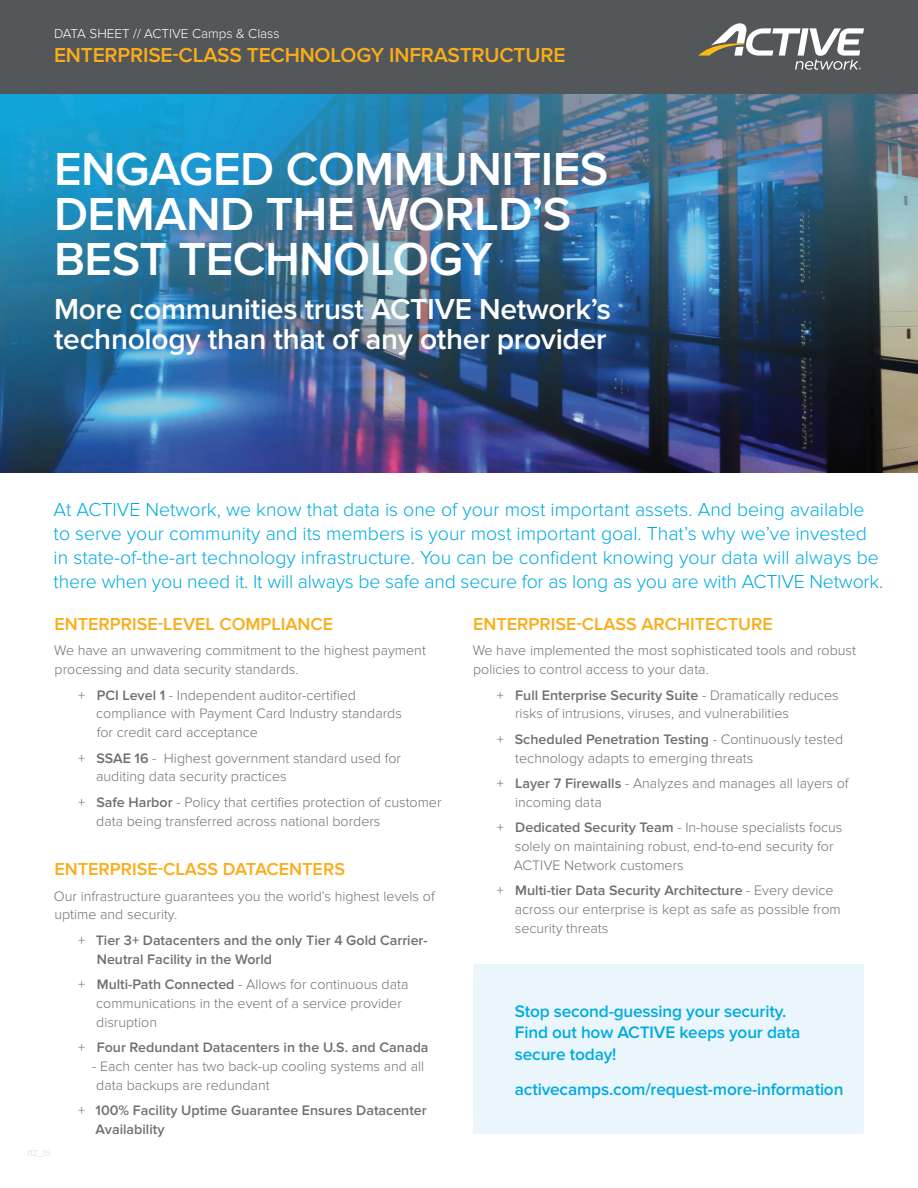
<style>
.page{position:relative;width:918px;height:1188px;background:#fff}
.page>*{position:absolute;margin:0;border:0;box-sizing:border-box;transform-origin:0 0}
.t1{font:600 48px "Proxima Nova";color:#fff}
.t2{font:600 30px/30px "Proxima Nova";letter-spacing:-.01em;color:#fff}
.t3{font:600 21px "Proxima Nova";letter-spacing:-.01em;color:#faad19}
.t4{font:300 19.5px/24px "Proxima Nova";color:#00abe1}
.t5{font:600 18px "Proxima Nova";color:#faad19}
.t6{font:600 17.25px/21.8px "Proxima Nova";letter-spacing:-.01em;color:#00abe1}
.t7{font:300 14.25px/18.8px "Proxima Nova";color:#6f7073}
.t8{font:600 14.25px/18.8px "Proxima Nova";color:#6f7073}
.t9{font:300 13.5px "Proxima Nova";color:#fff}
.t10{font:300 9px "Proxima Nova";color:#d7d8da}
.s1{font-weight:600}
.s2{font-weight:300}
</style>
<div class="page">
<div style="left:0;top:0;width:918px;height:94px;background:#545759"></div>
<svg style="left:698px;top:23px;width:166px;height:47px"></svg>
<img style="left:0;top:94px;width:918px;height:378px">
<div style="left:473px;top:964px;width:390px;height:170px;background:#eaf6fc"></div>
<p class="t9" style="left:54px;top:25px;width:227px">Data Sheet // Active Camps &amp; Class</p>
<h3 class="t3" style="left:54px;top:43px;width:513px">enterprise-class technology infrastructure</h3>
<h1 class="t1" style="left:54px;top:142px;width:60px">Engaged</h1>
<h1 class="t1" style="left:286px;top:142px;width:30px">communities</h1>
<h1 class="t1" style="left:54px;top:187px;width:34px">demand</h1>
<h1 class="t1" style="left:266px;top:187px;width:30px">the</h1>
<h1 class="t1" style="left:366px;top:187px;width:34px">world</h1>
<h1 class="t1" style="left:532px;top:187px;width:35px">’s</h1>
<h1 class="t1" style="left:54px;top:232px;width:58px">best</h1>
<h1 class="t1" style="left:178px;top:232px;width:33px">technolog</h1>
<h1 class="t1" style="left:462px;top:232px;width:32px">y</h1>
<h2 class="t2" style="left:54px;top:294px;width:559px">More communities trust ACTIVE Network’s technology than that of any other provider</h2>
<p class="t4" style="left:54px;top:498px;width:831px">At ACTIVE Network, we know that data is one of your most important assets. And being available to serve your community and its members is your most important goal. That’s why we’ve invested in state-of-the-art technology infrastructure. You can be confident knowing your data will always be there when you need it. It will always be safe and secure for as long as you are with ACTIVE Network.</p>
<p class="t5" style="left:55px;top:614px;width:280px">ENTERPRISE-LEVEL COMPLIANCE</p>
<p class="t7" style="left:54px;top:641px;width:373px">We have an unwavering commitment to the highest payment processing and data security standards.</p>
<p class="t7" style="left:96px;top:686px;width:307px;text-indent:-18px">+ <span class="s1">PCI Level 1</span> - Independent auditor-certified compliance with Payment Card Industry standards for credit card acceptance</p>
<p class="t7" style="left:96px;top:749px;width:306px;text-indent:-18px">+ <span class="s1">SSAE 16</span> - Highest government standard used for auditing data security practices</p>
<p class="t7" style="left:96px;top:793px;width:347px;text-indent:-18px">+ <span class="s1">Safe Harbor</span> - Policy that certifies protection of customer data being transferred across national borders</p>
<p class="t5" style="left:55px;top:859px;width:292px">ENTERPRISE-CLASS DATACENTERS</p>
<p class="t7" style="left:54px;top:887px;width:382px">Our infrastructure guarantees you the world’s highest levels of uptime and security.</p>
<p class="t8" style="left:97px;top:931px;width:333px;text-indent:-19px"><span class="s2">+</span> Tier 3+ Datacenters and the only Tier 4 Gold Carrier-<br>Neutral Facility in the World</p>
<p class="t7" style="left:96px;top:975px;width:314px;text-indent:-18px">+ <span class="s1">Multi-Path Connected</span> - Allows for continuous data communications in the event of a service provider disruption</p>
<p class="t8" style="left:78px;top:1038px;width:352px"><span class="s2">+</span> Four Redundant Datacenters in the U.S. and Canada</p>
<p class="t7" style="left:92px;top:1057px;width:334px">- Each center has two back-up cooling systems and all data backups are redundant</p>
<p class="t8" style="left:96px;top:1101px;width:333px;text-indent:-17px"><span class="s2">+</span> 100% Facility Uptime Guarantee Ensures Datacenter<br>Availability</p>
<p class="t10" style="left:27px;top:1148px;width:25px">112_15</p>
<p class="t5" style="left:473px;top:614px;width:301px">ENTERPRISE-CLASS ARCHITECTURE</p>
<p class="t7" style="left:473px;top:641px;width:385px">We have implemented the most sophisticated tools and robust policies to control access to your data.</p>
<p class="t7" style="left:515px;top:686px;width:325px;text-indent:-18px">+ <span class="s1">Full Enterprise Security Suite</span> - Dramatically reduces risks of intrusions, viruses, and vulnerabilities</p>
<p class="t7" style="left:515px;top:730px;width:329px;text-indent:-19px">+ <span class="s1">Scheduled Penetration Testing</span> - Continuously tested technology adapts to emerging threats</p>
<p class="t7" style="left:515px;top:774px;width:335px;text-indent:-18px">+ <span class="s1">Layer 7 Firewalls</span> - Analyzes and manages all layers of incoming data</p>
<p class="t7" style="left:514px;top:818px;width:330px;text-indent:-17px">+ <span class="s1">Dedicated Security Team</span> - In-house specialists focus solely on maintaining robust, end-to-end security for<br>ACTIVE Network customers</p>
<p class="t7" style="left:515px;top:881px;width:328px;text-indent:-18px">+ <span class="s1">Multi-tier Data Security Architecture</span> - Every device across our enterprise is kept as safe as possible from security threats</p>
<p class="t6" style="left:515px;top:1000px;width:287px">Stop second-guessing your security.<br>Find out how ACTIVE keeps your data secure today!</p>
<p class="t6" style="left:515px;top:1079px;width:330px">activecamps.com/request-more-information</p>
</div>
